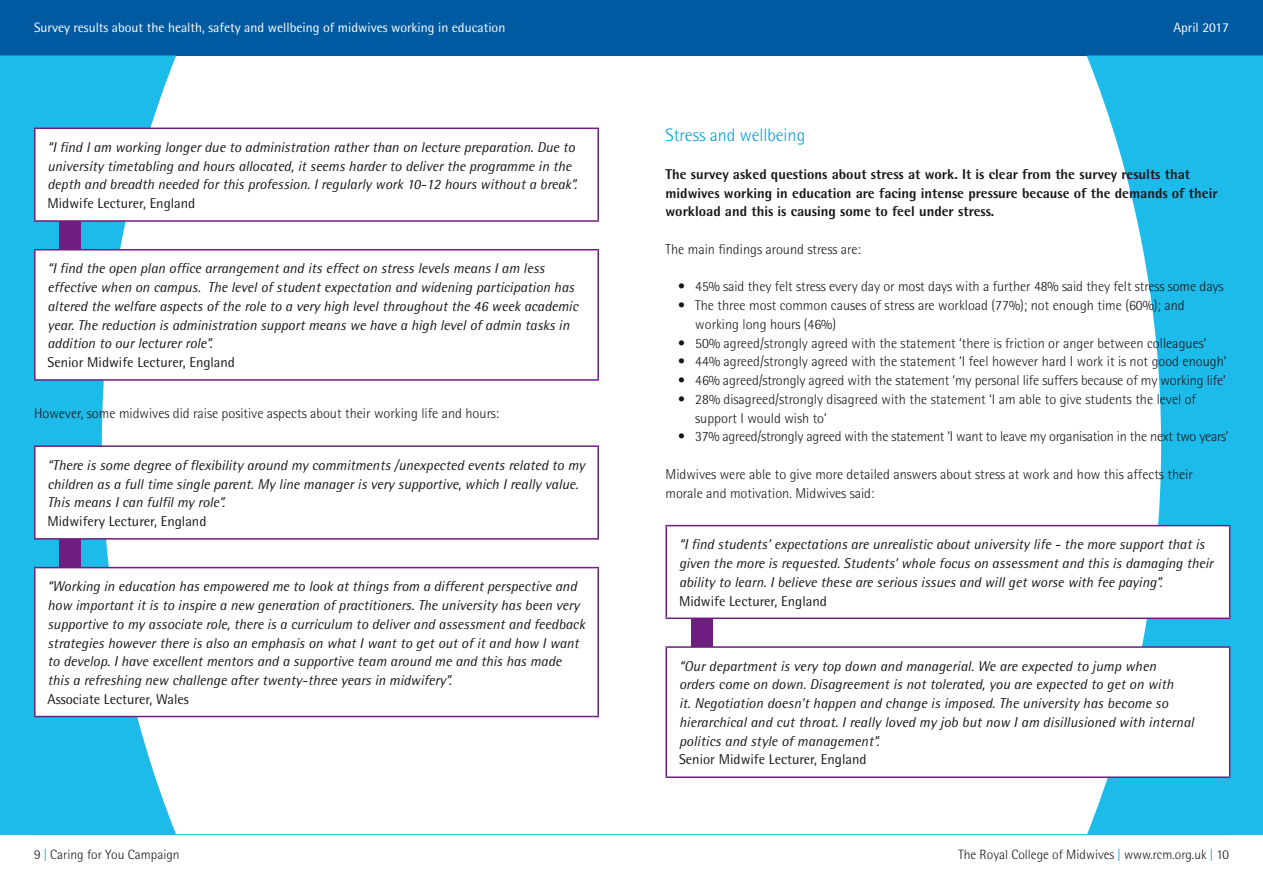
<style>
.page{position:relative;width:1263px;height:893px;background:#fff}
.page>*{position:absolute;margin:0;border:0;box-sizing:border-box;transform-origin:0 0}
.t1{font:300 18px "Rotis Semi Sans";color:#009ee0}
.t2{font:italic 14.25px/18.8px "Rotis Semi Sans";color:#1a171c}
.t3{font:300 14.25px/18.8px "Rotis Semi Sans";color:#1a171c}
.t4{font:800 14.25px/18.8px "Rotis Semi Sans";color:#1a171c}
.t5{font:14.25px "Rotis Semi Sans";color:#1a171c}
.t6{font:300 14.25px "Rotis Semi Sans";letter-spacing:-.02em;color:#1a171c}
.t7{font:13.5px "Rotis Semi Sans";color:#fff}
.t8{font:300 13.5px "Rotis Semi Sans";color:#1a171c}
.s1{color:#009ee0}
</style>
<div class="page">
<hr style="left:34px;top:834px;width:1195px;height:1px;background:#1dbbea">
<div style="left:0;top:0;width:1263px;height:56px;background:#005aa2"></div>
<svg style="left:1087px;top:56px;width:176px;height:779px;fill:#1dbbea"></svg>
<div style="left:691px;top:575px;width:21px;height:108px;background:#6e1e7e"></div>
<svg style="left:0;top:56px;width:176px;height:779px;fill:#1dbbea"></svg>
<div style="left:60px;top:509px;width:21px;height:79px;background:#6e1e7e"></div>
<div style="left:60px;top:196px;width:21px;height:78px;background:#6e1e7e"></div>
<div style="left:35px;top:128px;width:563px;height:93px;background:#fff"></div>
<hr style="left:34px;top:128px;width:565px;height:1px;background:#6e1e7e">
<hr style="left:34px;top:129px;width:2px;height:91px;background:#6e1e7e">
<hr style="left:597px;top:129px;width:2px;height:91px;background:#6e1e7e">
<hr style="left:34px;top:220px;width:565px;height:2px;background:#6e1e7e">
<div style="left:35px;top:250px;width:563px;height:130px;background:#fff"></div>
<hr style="left:34px;top:249px;width:565px;height:1px;background:#6e1e7e">
<hr style="left:34px;top:250px;width:2px;height:129px;background:#6e1e7e">
<hr style="left:597px;top:250px;width:2px;height:129px;background:#6e1e7e">
<hr style="left:34px;top:379px;width:565px;height:2px;background:#6e1e7e">
<div style="left:35px;top:446px;width:563px;height:93px;background:#fff"></div>
<hr style="left:34px;top:445px;width:565px;height:2px;background:#6e1e7e">
<hr style="left:34px;top:447px;width:2px;height:91px;background:#6e1e7e">
<hr style="left:597px;top:447px;width:2px;height:91px;background:#6e1e7e">
<hr style="left:34px;top:538px;width:565px;height:2px;background:#6e1e7e">
<div style="left:35px;top:568px;width:563px;height:148px;background:#fff"></div>
<hr style="left:34px;top:567px;width:565px;height:1px;background:#6e1e7e">
<hr style="left:34px;top:568px;width:2px;height:148px;background:#6e1e7e">
<hr style="left:597px;top:568px;width:2px;height:148px;background:#6e1e7e">
<hr style="left:34px;top:716px;width:565px;height:1px;background:#6e1e7e">
<div style="left:666px;top:526px;width:564px;height:92px;background:#fff"></div>
<hr style="left:665px;top:525px;width:565px;height:1px;background:#6e1e7e">
<hr style="left:665px;top:526px;width:2px;height:91px;background:#6e1e7e">
<hr style="left:1229px;top:526px;width:1px;height:91px;background:#6e1e7e">
<hr style="left:665px;top:617px;width:565px;height:2px;background:#6e1e7e">
<div style="left:666px;top:647px;width:564px;height:130px;background:#fff"></div>
<hr style="left:665px;top:646px;width:565px;height:2px;background:#6e1e7e">
<hr style="left:665px;top:648px;width:2px;height:128px;background:#6e1e7e">
<hr style="left:1229px;top:648px;width:1px;height:128px;background:#6e1e7e">
<hr style="left:665px;top:776px;width:565px;height:2px;background:#6e1e7e">
<p class="t7" style="left:34px;top:19px;width:473px">Survey results about the health, safety and wellbeing of midwives working in education</p>
<p class="t7" style="left:1173px;top:19px;width:57px">April 2017</p>
<p class="t2" style="left:48px;top:138px;width:531px">“I find I am working longer due to administration rather than on lecture preparation. Due to university timetabling and hours allocated, it seems harder to deliver the programme in the depth and breadth needed for this profession. I regularly work 10-12 hours without a break”.</p>
<p class="t5" style="left:48px;top:195px;width:149px">Midwife Lecturer, England</p>
<p class="t2" style="left:48px;top:259px;width:532px">“I find the open plan office arrangement and its effect on stress levels means I am less effective when on campus. The level of student expectation and widening participation has altered the welfare aspects of the role to a very high level throughout the 46 week academic year. The reduction is administration support means we have a high level of admin tasks in addition to our lecturer role”.</p>
<p class="t5" style="left:48px;top:354px;width:189px">Senior Midwife Lecturer, England</p>
<p class="t3" style="left:34px;top:404px;width:467px">However, some midwives did raise positive aspects about their working life and hours:</p>
<p class="t2" style="left:48px;top:455px;width:539px">“There is some degree of flexibility around my commitments /unexpected events related to my children as a full time single parent. My line manager is very supportive, which I really value.<br>This means I can fulfil my role”.</p>
<p class="t5" style="left:48px;top:513px;width:160px">Midwifery Lecturer, England</p>
<p class="t2" style="left:48px;top:577px;width:539px">“Working in education has empowered me to look at things from a different perspective and how important it is to inspire a new generation of practitioners. The university has been very supportive to my associate role, there is a curriculum to deliver and assessment and feedback strategies however there is also an emphasis on what I want to get out of it and how I want to develop. I have excellent mentors and a supportive team around me and this has made this a refreshing new challenge after twenty-three years in midwifery”.</p>
<p class="t5" style="left:48px;top:691px;width:143px">Associate Lecturer, Wales</p>
<p class="t8" style="left:34px;top:847px;width:147px">9 <span class="s1">|</span> Caring for You Campaign</p>
<p class="t1" style="left:665px;top:125px;width:141px">Stress and wellbeing</p>
<p class="t4" style="left:665px;top:164px;width:554px">The survey asked questions about stress at work. It is clear from the survey results that midwives working in education are facing intense pressure because of the demands of their workload and this is causing some to feel under stress.</p>
<p class="t3" style="left:665px;top:240px;width:197px">The main findings around stress are:</p>
<p class="t3" style="left:678px;top:277px;width:547px">• 45% said they felt stress every day or most days with a further 48% said they felt stress some days</p>
<p class="t3" style="left:695px;top:296px;width:491px;text-indent:-17px">• The three most common causes of stress are workload (77%); not enough time (60%); and working long hours (46%)</p>
<p class="t3" style="left:678px;top:333px;width:530px">• 50% agreed/strongly agreed with the statement ‘there is friction or anger between colleagues’</p>
<p class="t3" style="left:678px;top:352px;width:550px">• 44% agreed/strongly agreed with the statement ‘I feel however hard I work it is not good enough’</p>
<p class="t3" style="left:678px;top:371px;width:549px">• 46% agreed/strongly agreed with the statement ‘my personal life suffers because of my working life’</p>
<p class="t3" style="left:695px;top:390px;width:502px;text-indent:-17px">• 28% disagreed/strongly disagreed with the statement ‘I am able to give students the level of support I would wish to’</p>
<p class="t6" style="left:678px;top:428px;width:552px">• 37% agreed/strongly agreed with the statement ‘I want to leave my organisation in the next two years’</p>
<p class="t3" style="left:665px;top:465px;width:529px">Midwives were able to give more detailed answers about stress at work and how this affects their morale and motivation. Midwives said:</p>
<p class="t2" style="left:679px;top:535px;width:536px">“I find students’ expectations are unrealistic about university life - the more support that is given the more is requested. Students’ whole focus on assessment and this is damaging their ability to learn. I believe these are serious issues and will get worse with fee paying”.</p>
<p class="t5" style="left:679px;top:592px;width:149px">Midwife Lecturer, England</p>
<p class="t2" style="left:679px;top:656px;width:516px">“Our department is very top down and managerial. We are expected to jump when orders come on down. Disagreement is not tolerated, you are expected to get on with<br>it. Negotiation doesn’t happen and change is imposed. The university has become so hierarchical and cut throat. I really loved my job but now I am disillusioned with internal politics and style of management”.</p>
<p class="t5" style="left:679px;top:751px;width:189px">Senior Midwife Lecturer, England</p>
<p class="t8" style="left:958px;top:847px;width:272px">The Royal College of Midwives <span class="s1">|</span> www.rcm.org.uk <span class="s1">|</span> 10</p>
</div>
